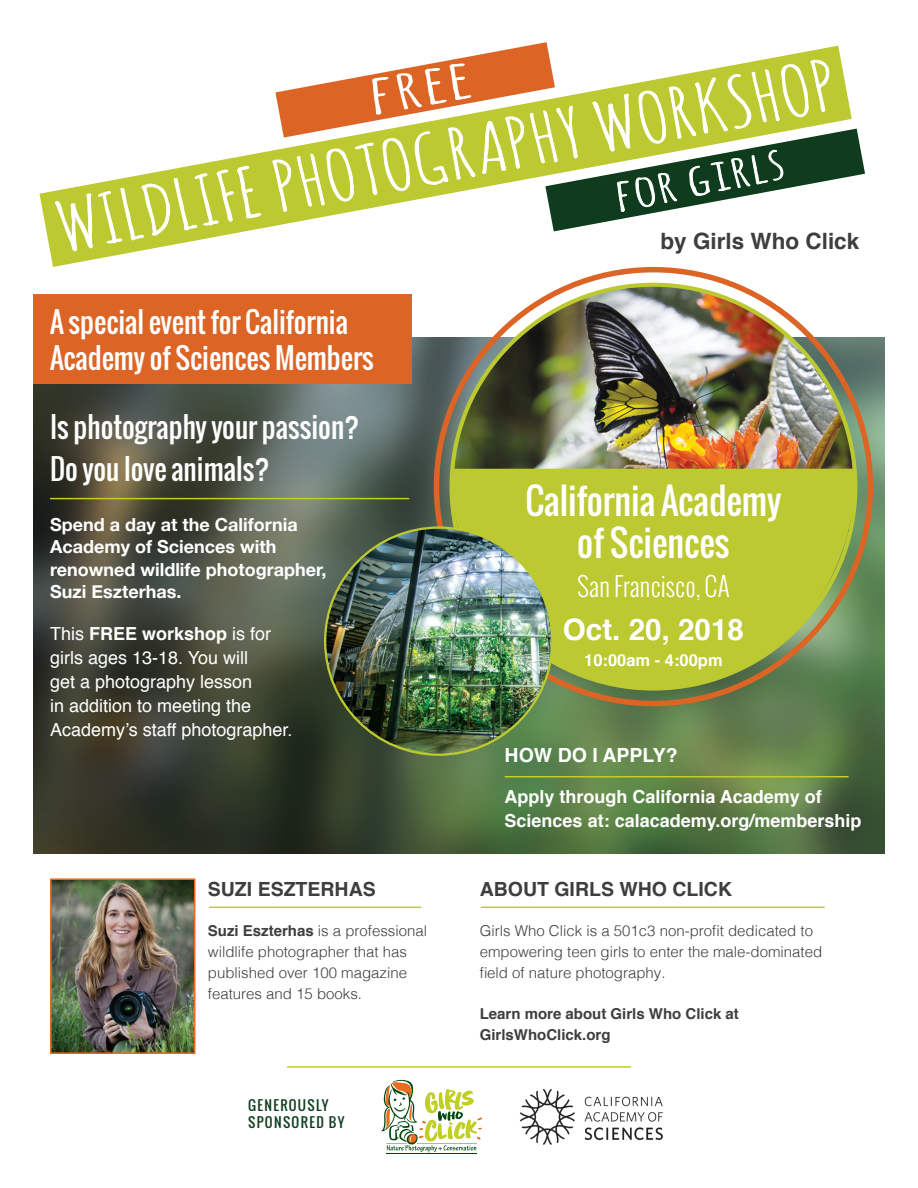
<style>
.page{position:relative;width:918px;height:1188px;background:#fff}
.page>*{position:absolute;margin:0;border:0;box-sizing:border-box;transform-origin:0 0}
.t1{font:36px/42px "Oswald";color:#fff;text-align:center;scale:.96 1}
.t2{font:700 29.55px "Helvetica";color:#fff}
.t3{font:28.5px/42px "Oswald";color:#fff;scale:.96 1}
.t4{font:300 26.1px "Oswald";color:#fff;scale:.96 1}
.t5{font:700 22.5px "Helvetica";color:#3e3e3f}
.t6{font:700 19.5px "Helvetica";color:#3e3e3f}
.t7{font:700 19.5px "Helvetica";color:#fff}
.t8{font:18px/24px "Helvetica";color:#fff}
.t9{font:700 18px/22.5px "Helvetica Neue";color:#fff}
.t10{font:700 18px/24px "Helvetica";color:#fff}
.t11{font:700 16.5px "Helvetica";color:#fff}
.t12{font:300 15px/21px "Helvetica";color:#3e3e3f}
.t13{font:700 15px/21px "Helvetica";color:#3e3e3f}
.t14{font:13.5px/16.2px "Oswald";letter-spacing:.1em;color:#0e3c1c}
.s1{font-weight:700}
</style>
<div class="page">
<img style="left:34px;top:338px;width:850px;height:515px">
<svg style="left:39px;top:191px;width:616px;height:76px"></svg>
<svg style="left:54px;top:150px;width:601px;height:102px"></svg>
<svg style="left:275px;top:42px;width:590px;height:189px"></svg>
<img style="left:53px;top:881px;width:139px;height:170px">
<div style="left:50px;top:878px;width:145px;height:176px;border:2px solid #ea6d1f"></div>
<img style="left:452px;top:285px;width:401px;height:184px">
<svg style="left:447px;top:469px;width:413px;height:221px;background:#b1bf36"></svg>
<hr style="left:50px;top:498px;width:359px;height:1px;background:#c1ce23">
<hr style="left:505px;top:776px;width:344px;height:1px;background:#c1ce23">
<hr style="left:386px;top:1153px;width:91px;height:1px;background:#004710">
<svg style="left:381px;top:1080px;width:101px;height:73px"></svg>
<img style="left:519px;top:1089px;width:144px;height:56px">
<hr style="left:209px;top:907px;width:212px;height:1px;background:#c1ce23">
<hr style="left:481px;top:907px;width:344px;height:1px;background:#c1ce23">
<div style="left:34px;top:295px;width:378px;height:89px;background:#dc6526"></div>
<img style="left:325px;top:528px;width:227px;height:227px;border-radius:114px">
<hr style="left:287px;top:1066px;width:344px;height:2px;background:#c1ce23">
<h3 class="t3" style="left:50px;top:303px;width:339px;line-height:36px">A special event for California<br>Academy of Sciences Members</h3>
<h3 class="t3" style="left:50px;top:406px;width:324px">Is photography your passion?<br>Do you love animals?</h3>
<p class="t9" style="left:50px;top:513px;width:278px">Spend a day at the California<br>Academy of Sciences with renowned wildlife photographer,<br>Suzi Eszterhas.</p>
<p class="t8" style="left:50px;top:622px;width:244px">This <span class="s1">FREE workshop</span> is for girls ages 13-18. You will<br>get a photography lesson<br>in addition to meeting the<br>Academy’s staff photographer.</p>
<h3 class="t5" style="left:661px;top:223px;width:200px">by Girls Who Click</h3>
<h1 class="t1" style="left:525px;top:480px;width:268px">California Academy of Sciences</h1>
<h3 class="t4" style="left:577px;top:568px;width:161px">San Francisco, CA</h3>
<h2 class="t2" style="left:563px;top:606px;width:183px">Oct. 20, 2018</h2>
<p class="t11" style="left:584px;top:647px;width:140px">10:00am - 4:00pm</p>
<h3 class="t7" style="left:505px;top:739px;width:175px">HOW DO I APPLY?</h3>
<p class="t10" style="left:505px;top:785px;width:358px">Apply through California Academy of<br>Sciences at: calacademy.org/membership</p>
<h3 class="t6" style="left:208px;top:873px;width:169px">SUZI ESZTERHAS</h3>
<h3 class="t6" style="left:480px;top:873px;width:254px">ABOUT GIRLS WHO CLICK</h3>
<p class="t12" style="left:208px;top:920px;width:221px"><span class="s1">Suzi Eszterhas</span> is a professional wildlife photographer that has published over 100 magazine features and 15 books.</p>
<p class="t12" style="left:480px;top:919px;width:344px">Girls Who Click is a 501c3 non-profit dedicated to empowering teen girls to enter the male-dominated field of nature photography.</p>
<p class="t13" style="left:480px;top:1004px;width:261px">Learn more about Girls Who Click at<br>GirlsWhoClick.org</p>
<p class="t14" style="left:248px;top:1097px;width:98px">GENEROUSLY<br>SPONSORED BY</p>
</div>
